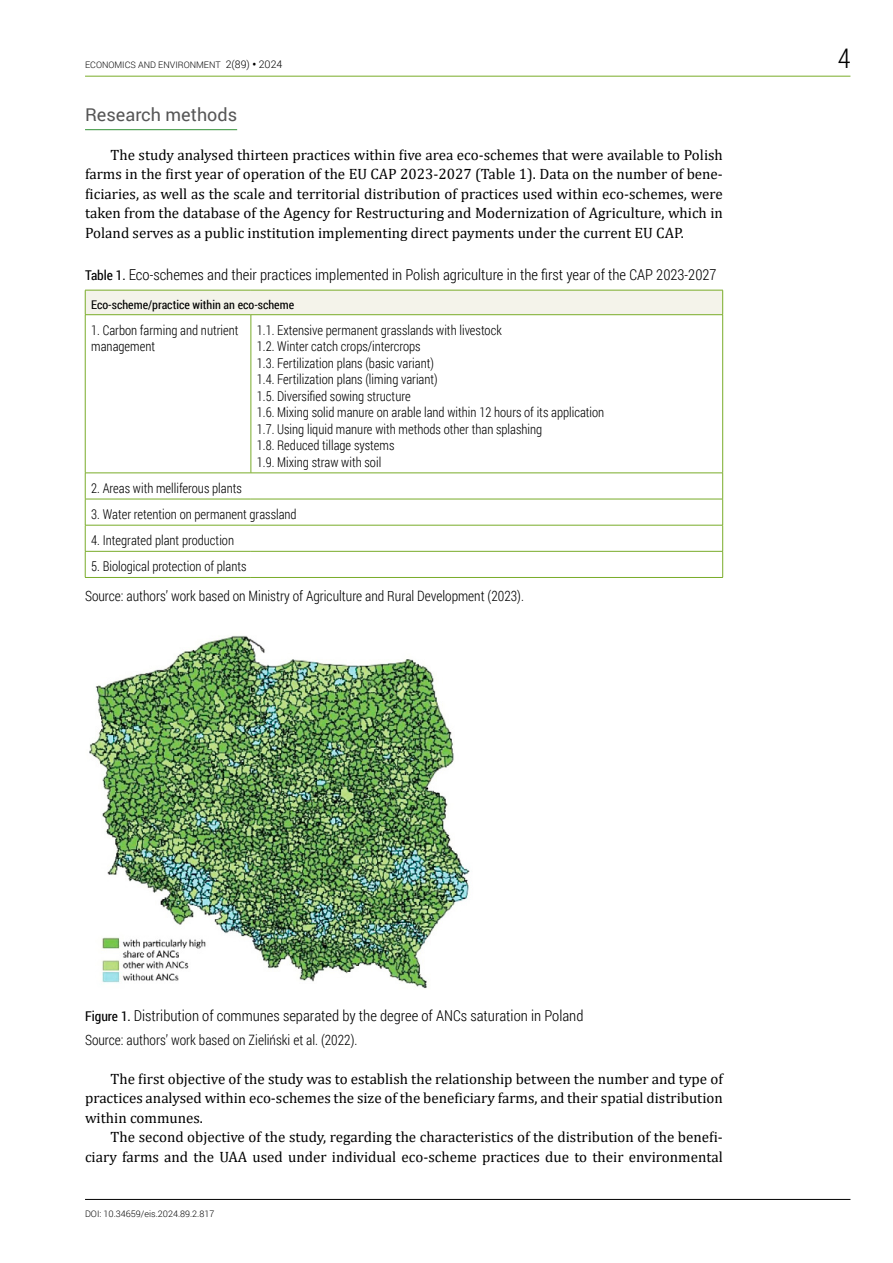
<style>
.page{position:relative;width:893px;height:1263px;background:#fff}
.page>*{position:absolute;margin:0;border:0;box-sizing:border-box;transform-origin:0 0}
.t1{font:300 27px "Roboto Condensed";color:#000}
.t2{font:18px "Roboto";color:#565656}
.t3{font:15px/19.5px "Cambria";color:#000;text-align:justify}
.t4{font:300 15px "Roboto Condensed";color:#000}
.t5{font:300 14.25px "Roboto Condensed";color:#000;scale:.96 1}
.t6{font:300 13.5px/16.5px "Roboto Condensed";color:#000;scale:.95 1}
.t7{font:12px "Roboto Condensed";color:#000}
.t8{font:300 9px "Roboto";color:#000}
.s1{font-size:10.5px}
.s2{font-weight:700;font-size:10.5px}
.s3{font-weight:400;font-size:13.5px}
</style>
<div class="page">
<hr style="left:85px;top:76px;width:765px;height:1px;background:#79ac29">
<hr style="left:85px;top:1199px;width:765px;height:1px;background:#000">
<hr style="left:85px;top:129px;width:152px;height:1px;background:#329137">
<div style="left:85px;top:290px;width:638px;height:25px;background:#f4f3ea"></div>
<hr style="left:85px;top:290px;width:166px;height:1px;background:#79ac29">
<svg style="left:85px;top:290px;width:1px;height:24px"></svg>
<hr style="left:251px;top:290px;width:472px;height:1px;background:#79ac29">
<svg style="left:722px;top:290px;width:1px;height:24px"></svg>
<hr style="left:85px;top:314px;width:166px;height:1px;background:#79ac29">
<hr style="left:85px;top:315px;width:1px;height:158px;background:#79ac29">
<hr style="left:251px;top:314px;width:472px;height:1px;background:#79ac29">
<hr style="left:251px;top:315px;width:1px;height:158px;background:#79ac29">
<hr style="left:722px;top:315px;width:1px;height:158px;background:#79ac29">
<hr style="left:85px;top:473px;width:166px;height:1px;background:#79ac29">
<hr style="left:251px;top:473px;width:472px;height:1px;background:#79ac29">
<hr style="left:85px;top:499px;width:166px;height:1px;background:#79ac29">
<hr style="left:251px;top:499px;width:472px;height:1px;background:#79ac29">
<hr style="left:85px;top:525px;width:166px;height:1px;background:#79ac29">
<hr style="left:251px;top:525px;width:472px;height:1px;background:#79ac29">
<hr style="left:85px;top:551px;width:166px;height:1px;background:#79ac29">
<svg style="left:85px;top:473px;width:1px;height:104px"></svg>
<hr style="left:251px;top:551px;width:472px;height:1px;background:#79ac29">
<svg style="left:722px;top:473px;width:1px;height:104px"></svg>
<hr style="left:85px;top:577px;width:166px;height:1px;background:#79ac29">
<hr style="left:251px;top:577px;width:472px;height:1px;background:#79ac29">
<img style="left:89px;top:635px;width:381px;height:354px">
<p class="t8" style="left:85px;top:59px;width:199px">ECONOMICS AND ENVIRONMENT <span class="s1">2(89)</span> <span class="s2">•</span> <span class="s1">2024</span></p>
<p class="t2" style="left:85px;top:102px;width:154px">Research methods</p>
<p class="t3" style="left:85px;top:145px;width:639px;text-indent:26px">The study analysed thirteen practices within five area eco-schemes that were available to Polish farms in the first year of operation of the EU CAP 2023-2027 (Table 1). Data on the number of bene&shy;ficiaries, as well as the scale and territorial distribution of practices used within eco-schemes, were taken from the database of the Agency for Restructuring and Modernization of Agriculture, which in Poland serves as a public institution implementing direct payments under the current EU CAP.</p>
<p class="t4" style="left:85px;top:264px;width:633px"><span class="s3">Table 1.</span> Eco-schemes and their practices implemented in Polish agriculture in the first year of the CAP 2023-2027</p>
<p class="t7" style="left:91px;top:296px;width:204px">Eco-scheme/practice within an eco-scheme</p>
<p class="t6" style="left:91px;top:321px;width:157px">1. Carbon farming and nutrient management</p>
<p class="t6" style="left:257px;top:321px;width:367px">1.1. Extensive permanent grasslands with livestock<br>1.2. Winter catch crops/intercrops<br>1.3. Fertilization plans (basic variant)<br>1.4. Fertilization plans (liming variant)<br>1.5. Diversified sowing structure<br>1.6. Mixing solid manure on arable land within 12 hours of its application 1.7. Using liquid manure with methods other than splashing<br>1.8. Reduced tillage systems<br>1.9. Mixing straw with soil</p>
<p class="t6" style="left:91px;top:479px;width:160px">2. Areas with melliferous plants</p>
<p class="t6" style="left:91px;top:506px;width:218px">3. Water retention on permanent grassland</p>
<p class="t6" style="left:91px;top:532px;width:152px">4. Integrated plant production</p>
<p class="t6" style="left:91px;top:558px;width:165px">5. Biological protection of plants</p>
<p class="t5" style="left:85px;top:586px;width:459px">Source: authors’ work based on Ministry of Agriculture and Rural Development (2023).</p>
<h1 class="t1" style="left:838px;top:40px;width:14px">4</h1>
<p class="t4" style="left:85px;top:1005px;width:500px"><span class="s3">Figure 1.</span> Distribution of communes separated by the degree of ANCs saturation in Poland</p>
<p class="t5" style="left:85px;top:1030px;width:285px">Source: authors’ work based on Zieliński et al. (2022).</p>
<p class="t3" style="left:85px;top:1069px;width:639px;text-indent:26px">The first objective of the study was to establish the relationship between the number and type of practices analysed within eco-schemes the size of the beneficiary farms, and their spatial distribution within communes.</p>
<p class="t3" style="left:85px;top:1127px;width:639px;text-align:right">The second objective of the study, regarding the characteristics of the distribution of the benefi&shy;ciary farms and the UAA used under individual eco-scheme practices due to their environmental</p>
<p class="t8" style="left:85px;top:1208px;width:131px">DOI: 10.34659/eis.2024.89.2.817</p>
</div>
